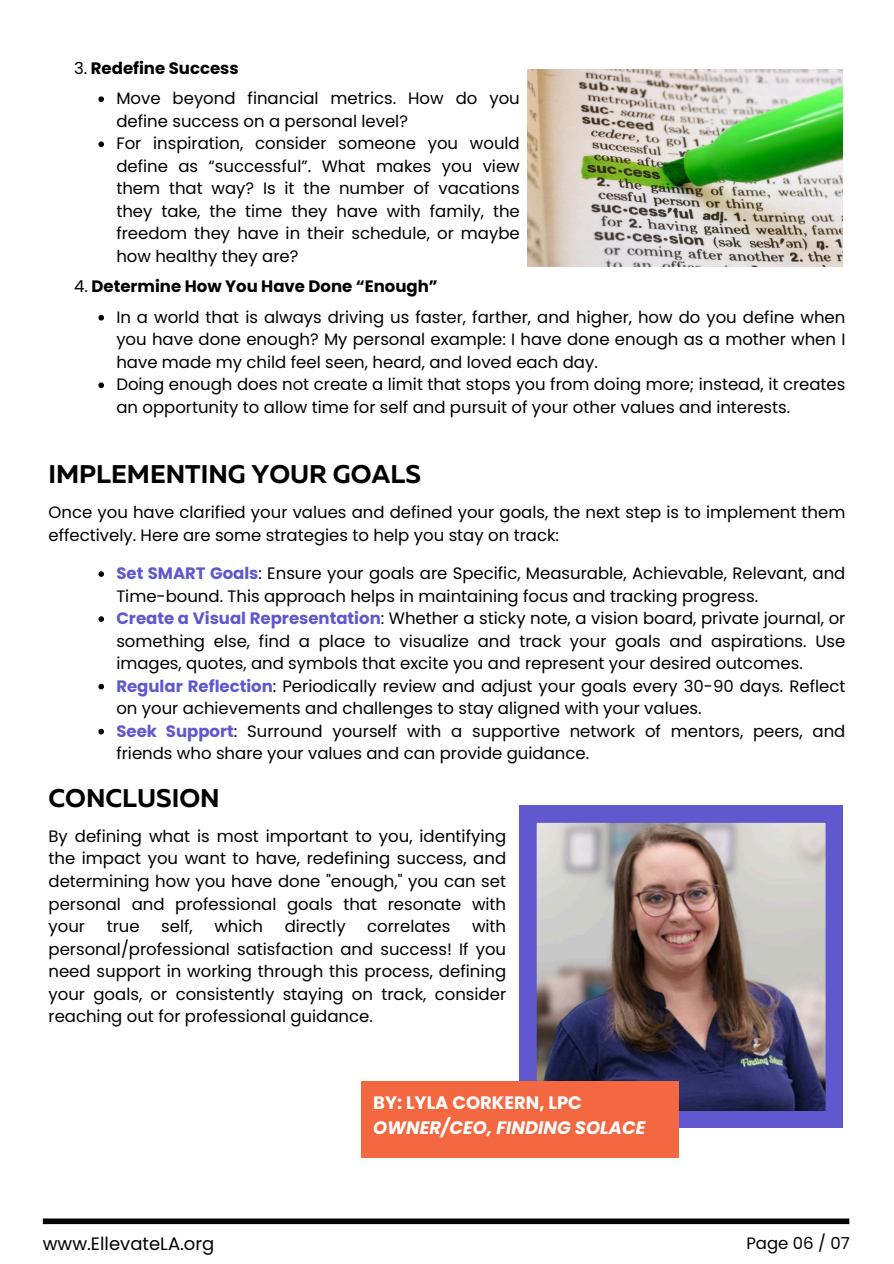
<style>
.page{position:relative;width:894px;height:1264px;background:#fff}
.page>*{position:absolute;margin:0;border:0;box-sizing:border-box;transform-origin:0 0}
.t1{font:700 25.5px "Muller";color:#000}
.t2{font:italic 700 18px/24.8px "Poppins";color:#fff}
.t3{font:18px "Poppins";color:#000}
.t4{font:16.5px/22.5px "Poppins";color:#000}
.s1{font-weight:700}
.s2{font-weight:700;color:#6058ce}
.s3{font-style:normal}
</style>
<div class="page">
<div style="left:43px;top:1218px;width:806px;height:6px;background:#000"></div>
<img style="left:528px;top:69px;width:313px;height:197px">
<svg style="left:98px;top:315px;width:6px;height:5px"></svg>
<svg style="left:98px;top:382px;width:6px;height:6px"></svg>
<svg style="left:98px;top:571px;width:6px;height:6px"></svg>
<svg style="left:98px;top:616px;width:6px;height:6px"></svg>
<svg style="left:98px;top:683px;width:6px;height:6px"></svg>
<svg style="left:98px;top:728px;width:6px;height:6px"></svg>
<svg style="left:98px;top:96px;width:6px;height:6px"></svg>
<svg style="left:98px;top:141px;width:6px;height:6px"></svg>
<img style="left:519px;top:806px;width:323px;height:321px">
<div style="left:360px;top:1081px;width:318px;height:77px;background:#f36741"></div>
<p class="t4" style="left:116px;top:53px;width:405px;line-height:30.3px;text-indent:-42px">3. <span class="s1">Redefine Success<br></span>Move beyond financial metrics. How do you</p>
<p class="t4" style="left:116px;top:110px;width:405px">define success on a personal level?<br>For inspiration, consider someone you would define as “successful”. What makes you view them that way? Is it the number of vacations they take, the time they have with family, the freedom they have in their schedule, or maybe how healthy they are?</p>
<h1 class="t4" style="left:116px;top:271px;width:730px;line-height:30.5px;text-indent:-42px">4. <span class="s1">Determine How You Have Done “Enough”<br></span>In a world that is always driving us faster, farther, and higher, how do you define when</h1>
<p class="t4" style="left:116px;top:328px;width:730px">you have done enough? My personal example: I have done enough as a mother when I have made my child feel seen, heard, and loved each day.<br>Doing enough does not create a limit that stops you from doing more; instead, it creates an opportunity to allow time for self and pursuit of your other values and interests.</p>
<h1 class="t1" style="left:48px;top:463px;width:374px">IMPLEMENTING YOUR GOALS</h1>
<p class="t4" style="left:48px;top:501px;width:798px">Once you have clarified your values and defined your goals, the next step is to implement them effectively. Here are some strategies to help you stay on track:</p>
<p class="t4" style="left:116px;top:562px;width:730px"><span class="s2">Set SMART Goals</span>: Ensure your goals are Specific, Measurable, Achievable, Relevant, and Time-bound. This approach helps in maintaining focus and tracking progress.<br><span class="s2">Create a Visual Representation</span>: Whether a sticky note, a vision board, private journal, or something else, find a place to visualize and track your goals and aspirations. Use images, quotes, and symbols that excite you and represent your desired outcomes.<br><span class="s2">Regular Reflection</span>: Periodically review and adjust your goals every 30-90 days. Reflect on your achievements and challenges to stay aligned with your values.<br><span class="s2">Seek Support</span>: Surround yourself with a supportive network of mentors, peers, and friends who share your values and can provide guidance.</p>
<h2 class="t1" style="left:48px;top:787px;width:172px">CONCLUSION</h2>
<p class="t4" style="left:48px;top:825px;width:459px;text-align:justify">By defining what is most important to you, identifying the impact you want to have, redefining success, and determining how you have done "enough," you can set personal and professional goals that resonate with your</p>
<p class="t4" style="left:107px;top:915px;width:34px">true</p>
<p class="t4" style="left:161px;top:915px;width:33px">self,</p>
<p class="t4" style="left:214px;top:915px;width:50px">which</p>
<p class="t4" style="left:284px;top:915px;width:62px">directly</p>
<p class="t4" style="left:367px;top:915px;width:85px">correlates</p>
<p class="t4" style="left:48px;top:915px;width:459px;text-align:justify;text-indent:423px">with personal/professional satisfaction and success! If you need support in working through this process, defining your goals, or consistently staying on track, consider reaching out for professional guidance.</p>
<p class="t2" style="left:373px;top:1090px;width:274px"><span class="s3">BY: LYLA CORKERN, LPC<br></span>OWNER/CEO, FINDING SOLACE</p>
<p class="t3" style="left:43px;top:1231px;width:173px">www.EllevateLA.org</p>
<p class="t4" style="left:746px;top:1232px;width:105px">Page 06 / 07</p>
</div>
